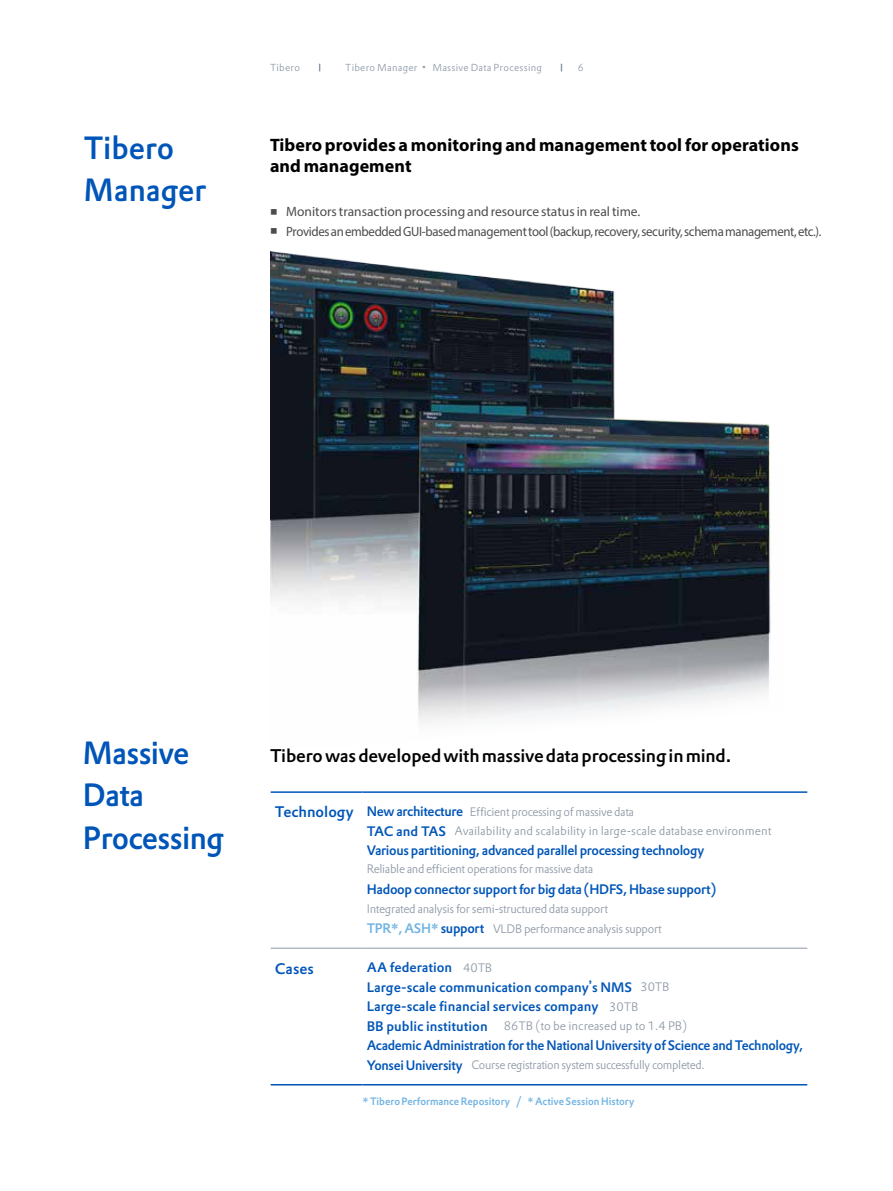
<style>
.page{position:relative;width:893px;height:1191px;background:#fff}
.page>*{position:absolute;margin:0;border:0;box-sizing:border-box;transform-origin:0 0}
.t1{font:31.5px/42.8px "DTL Prokyon T Medium";letter-spacing:-.02em;color:#0055b8;scale:.96 1}
.t2{font:31.5px/42px "DTL Prokyon T Medium";color:#0055b8;scale:.96 1}
.t3{font:700 18px/21px "Myriad Pro";letter-spacing:.005em;color:#000}
.t4{font:18px "DTL Prokyon T Medium";letter-spacing:-.01em;color:#000}
.t5{font:15px "DTL Prokyon T Medium";color:#0055b8}
.t6{font:13.5px "DTL Prokyon T Medium";letter-spacing:-.025em;color:#0055b8}
.t7{font:13.5px/19.5px "DTL Prokyon T Medium";color:#0055b8}
.t8{font:13.5px "Myriad Pro";letter-spacing:-.025em;color:#4c4c4e;scale:.95 1}
.t9{font:13.5px "DTL Prokyon T Medium";letter-spacing:-.025em;color:#0055b8;scale:.96 1}
.t10{font:13.5px "Myriad Pro";color:#4c4c4e}
.t11{font:12px/20.2px "DTL Prokyon T Light";letter-spacing:-.025em;color:#8d98a5}
.t12{font:12px/19.5px "DTL Prokyon T Light";letter-spacing:-.005em;color:#8d98a5}
.t13{font:12px "DTL Prokyon T Light";letter-spacing:-.025em;color:#8d98a5;scale:.96 1}
.t14{font:12px "DTL Prokyon T Light";color:#8d98a5}
.t15{font:10.5px "DTL Prokyon T Medium";color:#70b3e2;scale:.96 1}
.t16{font:10.05px "DTL Prokyon T Light";letter-spacing:.02em;color:#8d98a5}
.s1{font-family:"YDVYGO145"}
.s2{font-family:"YDVYGO125"}
.s3{font-family:"DTL Prokyon T Medium";font-size:15px;color:#0055b8}
.s4{font-family:"DTL Prokyon T Medium";font-size:13.5px;color:#0055b8}
.s5{font-family:"DTL Prokyon T Medium";font-size:13.5px;color:#70b3e2}
.s6{font-family:"DTL Prokyon T Light";font-size:12px;color:#8d98a5}
</style>
<div class="page">
<hr style="left:271px;top:791px;width:91px;height:2px;background:#0055b8">
<hr style="left:362px;top:791px;width:445px;height:2px;background:#0055b8">
<hr style="left:271px;top:1084px;width:91px;height:1px;background:#0055b8">
<hr style="left:362px;top:1084px;width:445px;height:1px;background:#0055b8">
<hr style="left:271px;top:947px;width:91px;height:1px;background:#8d98a5">
<hr style="left:362px;top:947px;width:445px;height:1px;background:#8d98a5">
<img style="left:270px;top:252px;width:501px;height:470px">
<p class="t16" style="left:270px;top:61px;width:31px">Tibero</p>
<p class="t16" style="left:345px;top:61px;width:198px">Tibero Manager <span class="s1">•</span> Massive Data Processing</p>
<p class="t16" style="left:578px;top:61px;width:8px">6</p>
<h1 class="t2" style="left:84px;top:126px;width:129px">Tibero<br>Manager</h1>
<h2 class="t3" style="left:270px;top:134px;width:530px">Tibero provides a monitoring and management tool for operations and management</h2>
<p class="t10" style="left:268px;top:203px;width:374px"><span class="s2">■</span> Monitors transaction processing and resource status in real time.</p>
<p class="t8" style="left:268px;top:223px;width:584px"><span class="s2">■</span> Provides an embedded GUI-based management tool (backup, recovery, security, schema management, etc.).</p>
<h1 class="t1" style="left:83px;top:731px;width:148px">Massive<br>Data<br>Processing</h1>
<h2 class="t4" style="left:270px;top:744px;width:463px">Tibero was developed with massive data processing in mind.</h2>
<p class="t12" style="left:367px;top:801px;width:406px;text-indent:-92px"><span class="s3">Technology</span> <span class="s4">New architecture</span> Efficient processing of massive data<br><span class="s4">TAC and TAS</span> Availability and scalability in large-scale database environment</p>
<p class="t6" style="left:367px;top:841px;width:339px">Various partitioning, advanced parallel processing technology</p>
<p class="t11" style="left:367px;top:859px;width:228px">Reliable and efficient operations for massive data</p>
<p class="t6" style="left:367px;top:880px;width:351px">Hadoop connector support for big data (HDFS, Hbase support)</p>
<p class="t11" style="left:367px;top:898px;width:297px">Integrated analysis for semi-structured data support<br><span class="s5">TPR*, ASH*</span> <span class="s4">support</span> VLDB performance analysis support</p>
<p class="t5" style="left:275px;top:958px;width:40px">Cases</p>
<p class="t7" style="left:367px;top:957px;width:304px">AA federation <span class="s6">40TB<br></span>Large-scale communication company<span class="s1">’</span>s NMS <span class="s6">30TB<br></span>Large-scale financial services company <span class="s6">30TB</span></p>
<p class="t14" style="left:367px;top:1018px;width:322px"><span class="s4">BB public institution</span> 86TB (to be increased up to 1.4 PB)</p>
<p class="t9" style="left:367px;top:1036px;width:456px">Academic Administration for the National University of Science and Technology,</p>
<p class="t13" style="left:367px;top:1057px;width:353px"><span class="s4">Yonsei University</span> Course registration system successfully completed.</p>
<p class="t15" style="left:362px;top:1094px;width:285px">* Tibero Performance Repository / * Active Session History</p>
</div>
